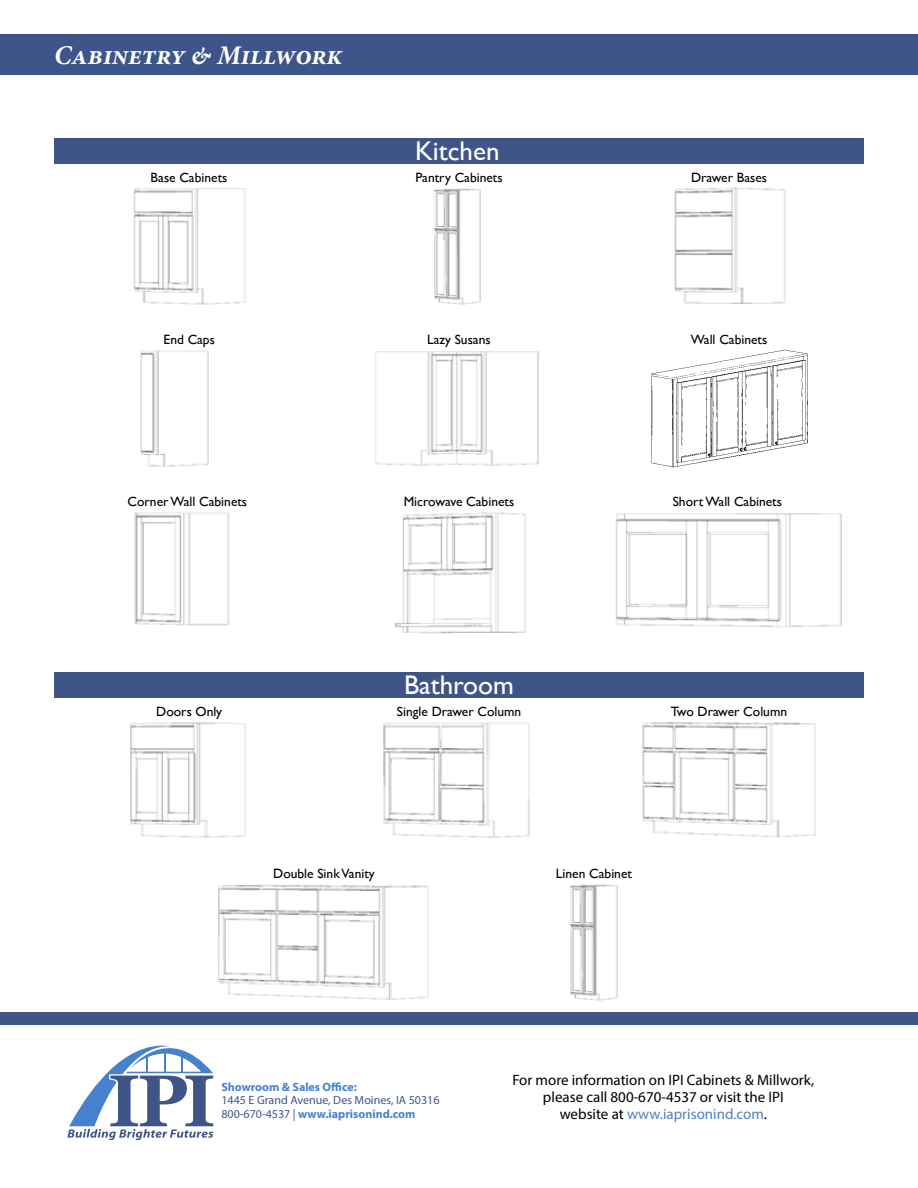
<style>
.page{position:relative;width:918px;height:1188px;background:#fff}
.page>*{position:absolute;margin:0;border:0;box-sizing:border-box;transform-origin:0 0}
.t1{font:italic 700 27px "Minion Pro";color:#fff}
.t2{font:27px "Gill Sans";color:#fff}
.t3{font:15px/17.2px "Myriad Pro";color:#000;text-align:center}
.t4{font:13.5px "Gill Sans";color:#000}
.t5{font:12px/13.5px "Myriad Pro";color:#3f5588}
.t6{font:700 12px "Myriad Pro";color:#4681cf}
.s1{font-weight:700;color:#4681cf}
.s2{color:#4c80c2}
</style>
<div class="page">
<div style="left:0;top:34px;width:918px;height:40px;background:#3d5588"></div>
<div style="left:54px;top:672px;width:810px;height:26px;background:#3f5588"></div>
<div style="left:0;top:1013px;width:918px;height:12px;background:#3f5588"></div>
<div style="left:54px;top:138px;width:810px;height:26px;background:#3f5588"></div>
<img style="left:434px;top:188px;width:47px;height:117px">
<img style="left:570px;top:884px;width:48px;height:117px">
<img style="left:130px;top:722px;width:116px;height:116px">
<img style="left:615px;top:513px;width:227px;height:115px">
<img style="left:133px;top:188px;width:112px;height:117px">
<img style="left:134px;top:512px;width:95px;height:114px">
<img style="left:674px;top:187px;width:111px;height:117px">
<img style="left:140px;top:350px;width:69px;height:117px">
<img style="left:375px;top:351px;width:164px;height:115px">
<img style="left:394px;top:512px;width:132px;height:122px">
<img style="left:218px;top:884px;width:211px;height:116px">
<img style="left:651px;top:349px;width:157px;height:119px">
<svg style="left:68px;top:1046px;width:145px;height:94px"></svg>
<img style="left:383px;top:722px;width:147px;height:116px">
<img style="left:642px;top:722px;width:174px;height:116px">
<h1 class="t1" style="left:54px;top:36px;width:290px">Cabinetry &amp; Millwork</h1>
<h1 class="t2" style="left:415px;top:135px;width:86px">Kitchen</h1>
<p class="t4" style="left:151px;top:170px;width:78px">Base Cabinets</p>
<p class="t4" style="left:415px;top:170px;width:89px">Pantry Cabinets</p>
<p class="t4" style="left:691px;top:170px;width:77px">Drawer Bases</p>
<p class="t4" style="left:164px;top:332px;width:53px">End Caps</p>
<p class="t4" style="left:427px;top:332px;width:65px">Lazy Susans</p>
<p class="t4" style="left:691px;top:332px;width:78px">Wall Cabinets</p>
<p class="t4" style="left:128px;top:494px;width:121px">Corner Wall Cabinets</p>
<p class="t4" style="left:404px;top:494px;width:112px">Microwave Cabinets</p>
<p class="t4" style="left:673px;top:494px;width:111px">Short Wall Cabinets</p>
<h1 class="t2" style="left:404px;top:669px;width:111px">Bathroom</h1>
<p class="t4" style="left:156px;top:704px;width:67px">Doors Only</p>
<p class="t4" style="left:397px;top:704px;width:126px">Single Drawer Column</p>
<p class="t4" style="left:671px;top:704px;width:118px">Two Drawer Column</p>
<p class="t4" style="left:273px;top:866px;width:103px">Double Sink Vanity</p>
<p class="t4" style="left:556px;top:866px;width:78px">Linen Cabinet</p>
<p class="t6" style="left:221px;top:1079px;width:137px">Showroom &amp; Sales Office:</p>
<p class="t5" style="left:221px;top:1093px;width:220px">1445 E Grand Avenue, Des Moines, IA 50316<br>800-670-4537 | <span class="s1">www.iaprisonind.com</span></p>
<p class="t3" style="left:512px;top:1071px;width:303px">For more information on IPI Cabinets &amp; Millwork, please call 800-670-4537 or visit the IPI<br>website at <span class="s2">www.iaprisonind.com</span>.</p>
</div>
